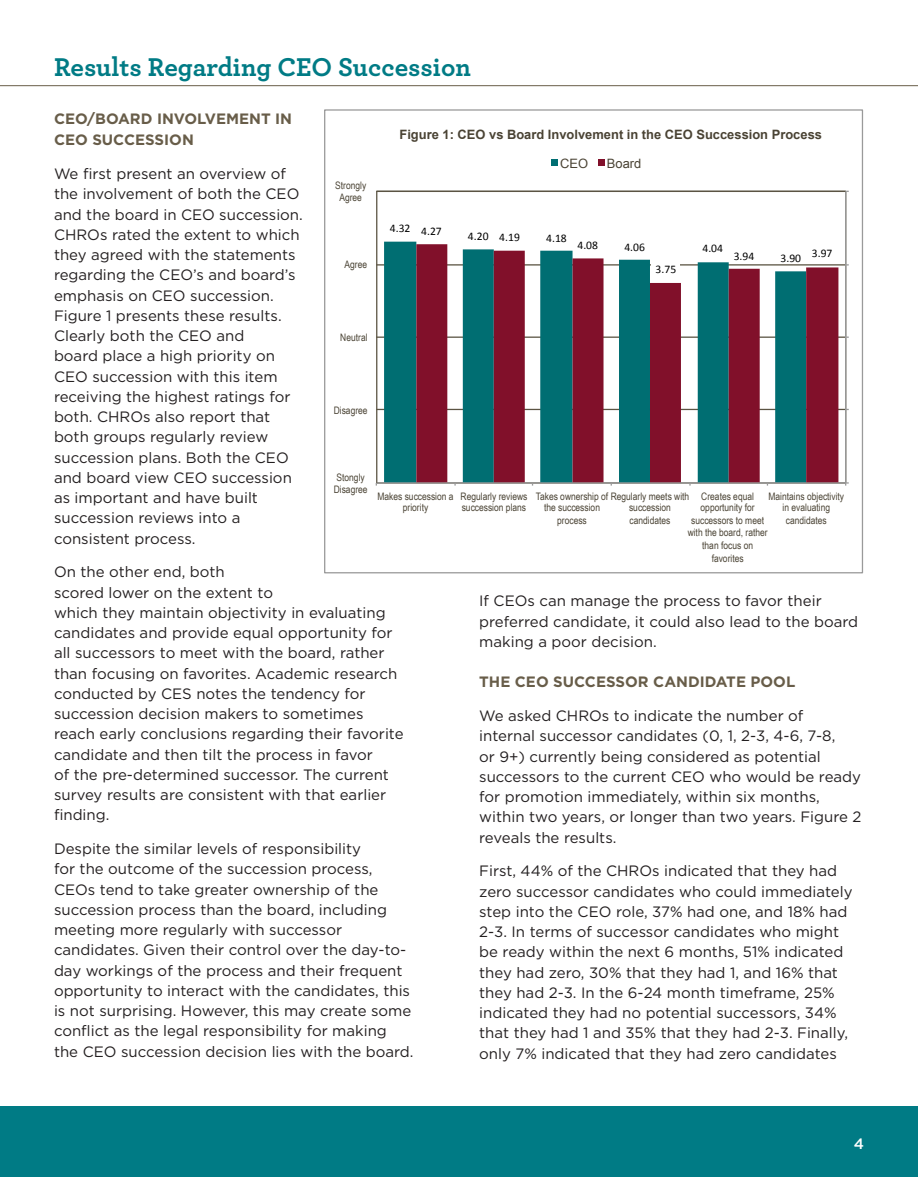
<style>
.page{position:relative;width:918px;height:1188px;background:#fff}
.page>*{position:absolute;margin:0;border:0;box-sizing:border-box;transform-origin:0 0}
.t1{font:700 27px "Archer";color:#007b85}
.t2{font:15px/20.2px "Gotham";color:#231f20}
.t3{font:700 15px/21px "Gotham";color:#685d49}
.t4{font:500 15px "Gotham";color:#fff}
.t5{font:700 12.9px "Arial";color:#4a4334}
.t6{font:12.9px "Arial";color:#4a4334}
.t7{font:11.55px "Calibri";color:#000}
.t8{font:10.35px/11.6px "Arial Narrow";color:#4a4334}
</style>
<div class="page">
<div style="left:0;top:1106px;width:918px;height:71px;background:#007b85"></div>
<hr style="left:0;top:85px;width:918px;height:1px;background:#685d49">
<hr style="left:376px;top:409px;width:470px;height:1px;background:#5b5443">
<hr style="left:376px;top:337px;width:470px;height:1px;background:#5b5443">
<hr style="left:376px;top:264px;width:470px;height:2px;background:#5b5443">
<div style="left:384px;top:242px;width:33px;height:240px;background:#006e72"></div>
<svg style="left:416px;top:244px;width:422px;height:238px"></svg>
<hr style="left:845px;top:191px;width:1px;height:292px;background:#9a9a9a">
<hr style="left:377px;top:482px;width:469px;height:2px;background:#9a9a9a">
<div style="left:495px;top:228px;width:29px;height:17px;background:#fff"></div>
<div style="left:574px;top:236px;width:28px;height:17px;background:#fff"></div>
<div style="left:652px;top:260px;width:28px;height:18px;background:#fff"></div>
<div style="left:730px;top:246px;width:28px;height:18px;background:#fff"></div>
<div style="left:808px;top:244px;width:28px;height:18px;background:#fff"></div>
<div style="left:551px;top:159px;width:6px;height:7px;background:#006e72"></div>
<div style="left:598px;top:159px;width:6px;height:7px;background:#81102a"></div>
<p class="t1" style="left:54px;top:46px;width:418px">Results Regarding CEO Succession</p>
<p class="t3" style="left:54px;top:109px;width:240px">CEO/BOARD INVOLVEMENT IN<br>CEO SUCCESSION</p>
<p class="t2" style="left:54px;top:163px;width:250px">We first present an overview of the involvement of both the CEO and the board in CEO succession.<br>CHROs rated the extent to which they agreed with the statements regarding the CEO’s and board’s emphasis on CEO succession.<br>Figure 1 presents these results.<br>Clearly both the CEO and<br>board place a high priority on<br>CEO succession with this item receiving the highest ratings for both. CHROs also report that both groups regularly review succession plans. Both the CEO and board view CEO succession as important and have built succession reviews into a consistent process.</p>
<p class="t2" style="left:54px;top:562px;width:351px">On the other end, both<br>scored lower on the extent to<br>which they maintain objectivity in evaluating candidates and provide equal opportunity for all successors to meet with the board, rather than focusing on favorites. Academic research conducted by CES notes the tendency for succession decision makers to sometimes reach early conclusions regarding their favorite candidate and then tilt the process in favor<br>of the pre-determined successor. The current survey results are consistent with that earlier finding.</p>
<p class="t2" style="left:54px;top:838px;width:361px">Despite the similar levels of responsibility<br>for the outcome of the succession process, CEOs tend to take greater ownership of the succession process than the board, including meeting more regularly with successor candidates. Given their control over the day-to&shy;day workings of the process and their frequent opportunity to interact with the candidates, this is not surprising. However, this may create some conflict as the legal responsibility for making the CEO succession decision lies with the board.</p>
<p class="t5" style="left:400px;top:126px;width:424px">Figure 1: CEO vs Board Involvement in the CEO Succession Process</p>
<p class="t6" style="left:560px;top:155px;width:29px">CEO</p>
<p class="t6" style="left:607px;top:155px;width:36px">Board</p>
<p class="t8" style="left:335px;top:180px;width:33px;text-align:center">Strongly<br>Agree</p>
<p class="t7" style="left:390px;top:221px;width:22px">4.32</p>
<p class="t7" style="left:421px;top:224px;width:22px">4.27</p>
<p class="t7" style="left:468px;top:229px;width:22px">4.20</p>
<p class="t7" style="left:546px;top:231px;width:22px">4.18</p>
<p class="t7" style="left:499px;top:230px;width:22px">4.19</p>
<p class="t7" style="left:577px;top:238px;width:22px">4.08</p>
<p class="t7" style="left:624px;top:240px;width:22px">4.06</p>
<p class="t7" style="left:702px;top:241px;width:22px">4.04</p>
<p class="t7" style="left:734px;top:248px;width:22px">3.94</p>
<p class="t7" style="left:812px;top:246px;width:22px">3.97</p>
<p class="t7" style="left:781px;top:251px;width:22px">3.90</p>
<p class="t8" style="left:345px;top:259px;width:24px">Agree</p>
<p class="t7" style="left:656px;top:262px;width:22px">3.75</p>
<p class="t8" style="left:340px;top:331px;width:29px">Neutral</p>
<p class="t8" style="left:334px;top:404px;width:35px">Disagree</p>
<p class="t8" style="left:334px;top:471px;width:35px">Stongly<br>Disagree</p>
<p class="t8" style="left:377px;top:490px;width:78px;text-align:center">Makes succession a priority</p>
<p class="t8" style="left:461px;top:490px;width:68px">Regularly reviews succession plans</p>
<p class="t8" style="left:544px;top:490px;width:147px;text-indent:-8px">Takes ownership of Regularly meets with the succession</p>
<p class="t8" style="left:557px;top:514px;width:31px">process</p>
<p class="t8" style="left:701px;top:490px;width:56px">Creates equal opportunity for</p>
<p class="t8" style="left:688px;top:514px;width:82px;text-align:center">successors to meet with the board, rather</p>
<p class="t8" style="left:702px;top:538px;width:52px;line-height:12.9px;text-align:center">than focus on favorites</p>
<p class="t8" style="left:768px;top:490px;width:77px;text-align:center">Maintains objectivity in evaluating</p>
<p class="t8" style="left:786px;top:514px;width:42px">candidates</p>
<p class="t8" style="left:629px;top:501px;width:43px;line-height:12.9px">succession candidates</p>
<p class="t2" style="left:479px;top:591px;width:380px">If CEOs can manage the process to favor their preferred candidate, it could also lead to the board making a poor decision.</p>
<p class="t3" style="left:479px;top:671px;width:318px">THE CEO SUCCESSOR CANDIDATE POOL</p>
<p class="t2" style="left:479px;top:705px;width:384px">We asked CHROs to indicate the number of internal successor candidates (0, 1, 2-3, 4-6, 7-8,<br>or 9+) currently being considered as potential successors to the current CEO who would be ready for promotion immediately, within six months, within two years, or longer than two years. Figure 2 reveals the results.</p>
<p class="t2" style="left:479px;top:861px;width:375px">First, 44% of the CHROs indicated that they had zero successor candidates who could immediately step into the CEO role, 37% had one, and 18% had 2-3. In terms of successor candidates who might be ready within the next 6 months, 51% indicated they had zero, 30% that they had 1, and 16% that they had 2-3. In the 6-24 month timeframe, 25% indicated they had no potential successors, 34% that they had 1 and 35% that they had 2-3. Finally, only 7% indicated that they had zero candidates</p>
<p class="t4" style="left:854px;top:1134px;width:12px">4</p>
</div>
